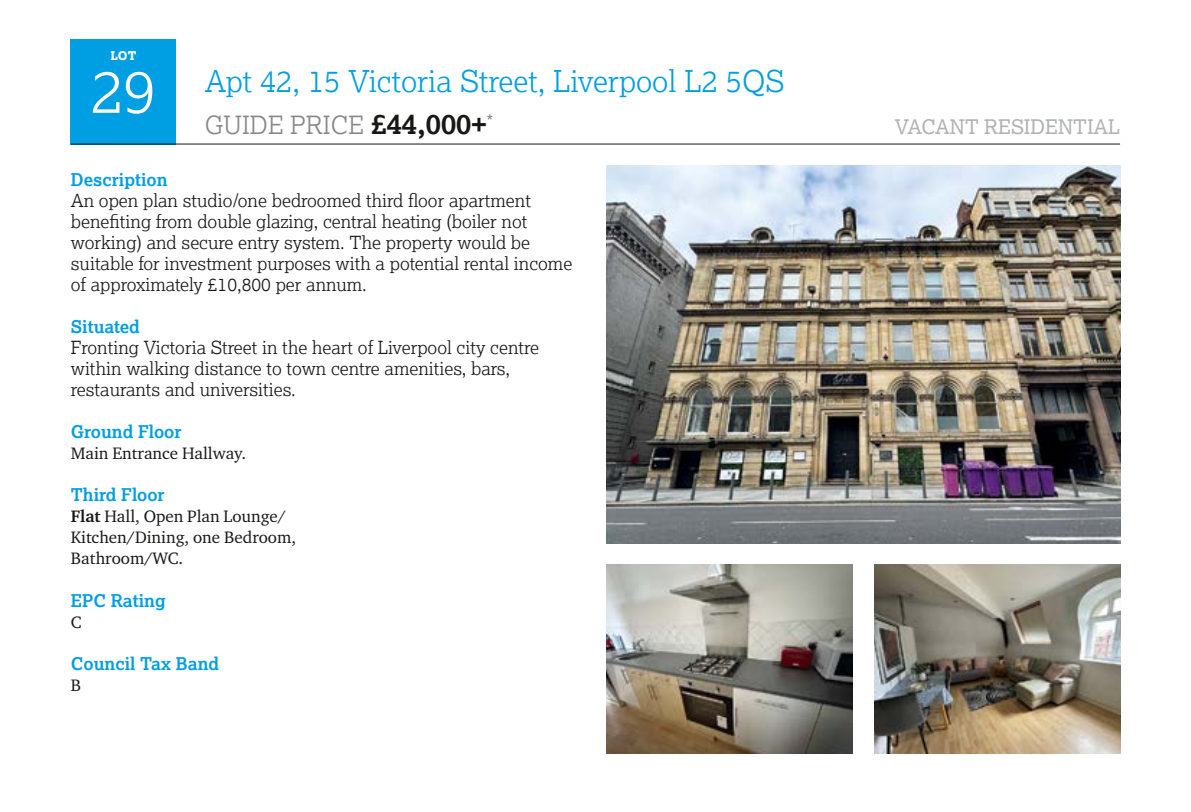
<style>
.page{position:relative;width:1191px;height:812px;background:#fff}
.page>*{position:absolute;margin:0;border:0;box-sizing:border-box;transform-origin:0 0}
.t1{font:300 60px "Lexia";color:#fff}
.t2{font:300 30px "Lexia";color:#009ee3}
.t3{font:300 25px "Lexia";color:#868786}
.t4{font:20px "Lexia";color:#b1b2b3}
.t5{font:300 18px/21px "Lexia";color:#181716}
.t6{font:18px "Lexia";color:#868786}
.t7{font:700 17.6px "Lexia";color:#009ee3}
.t8{font:17px/21px "Charter ITC Pro";color:#181716}
.t9{font:800 12px "Lexia";color:#fff}
.s1{font-weight:700;font-size:28px;color:#181716}
.s2{font-weight:700}
</style>
<div class="page">
<div style="left:71px;top:39px;width:105px;height:105px;background:#009ee3"></div>
<hr style="left:71px;top:144px;width:1049px;height:1px;background:#181716">
<img style="left:607px;top:564px;width:245px;height:189px">
<img style="left:874px;top:564px;width:246px;height:189px">
<img style="left:607px;top:165px;width:513px;height:378px">
<p class="t9" style="left:110px;top:48px;width:28px">LOT</p>
<h1 class="t1" style="left:91px;top:53px;width:66px">29</h1>
<h2 class="t2" style="left:205px;top:62px;width:581px">Apt 42, 15 Victoria Street, Liverpool L2 5QS</h2>
<h3 class="t3" style="left:205px;top:109px;width:283px">GUIDE PRICE <span class="s1">£44,000+</span></h3>
<p class="t4" style="left:895px;top:114px;width:227px">VACANT RESIDENTIAL</p>
<p class="t6" style="left:486px;top:110px;width:8px">*</p>
<p class="t7" style="left:71px;top:169px;width:98px">Description</p>
<p class="t5" style="left:71px;top:190px;width:503px">An open plan studio/one bedroomed third floor apartment benefiting from double glazing, central heating (boiler not working) and secure entry system. The property would be suitable for investment purposes with a potential rental income of approximately £10,800 per annum.</p>
<p class="t7" style="left:71px;top:316px;width:71px">Situated</p>
<p class="t5" style="left:71px;top:337px;width:470px">Fronting Victoria Street in the heart of Liverpool city centre within walking distance to town centre amenities, bars, restaurants and universities.</p>
<p class="t7" style="left:71px;top:421px;width:112px">Ground Floor</p>
<p class="t8" style="left:71px;top:443px;width:177px">Main Entrance Hallway.</p>
<p class="t7" style="left:71px;top:484px;width:95px">Third Floor</p>
<p class="t8" style="left:71px;top:506px;width:227px"><span class="s2">Flat</span> Hall, Open Plan Lounge/<br>Kitchen/Dining, one Bedroom,<br>Bathroom/WC.</p>
<p class="t7" style="left:71px;top:589px;width:96px">EPC Rating</p>
<p class="t8" style="left:71px;top:611px;width:12px">C</p>
<p class="t7" style="left:71px;top:652px;width:150px">Council Tax Band</p>
<p class="t8" style="left:71px;top:674px;width:12px">B</p>
</div>
